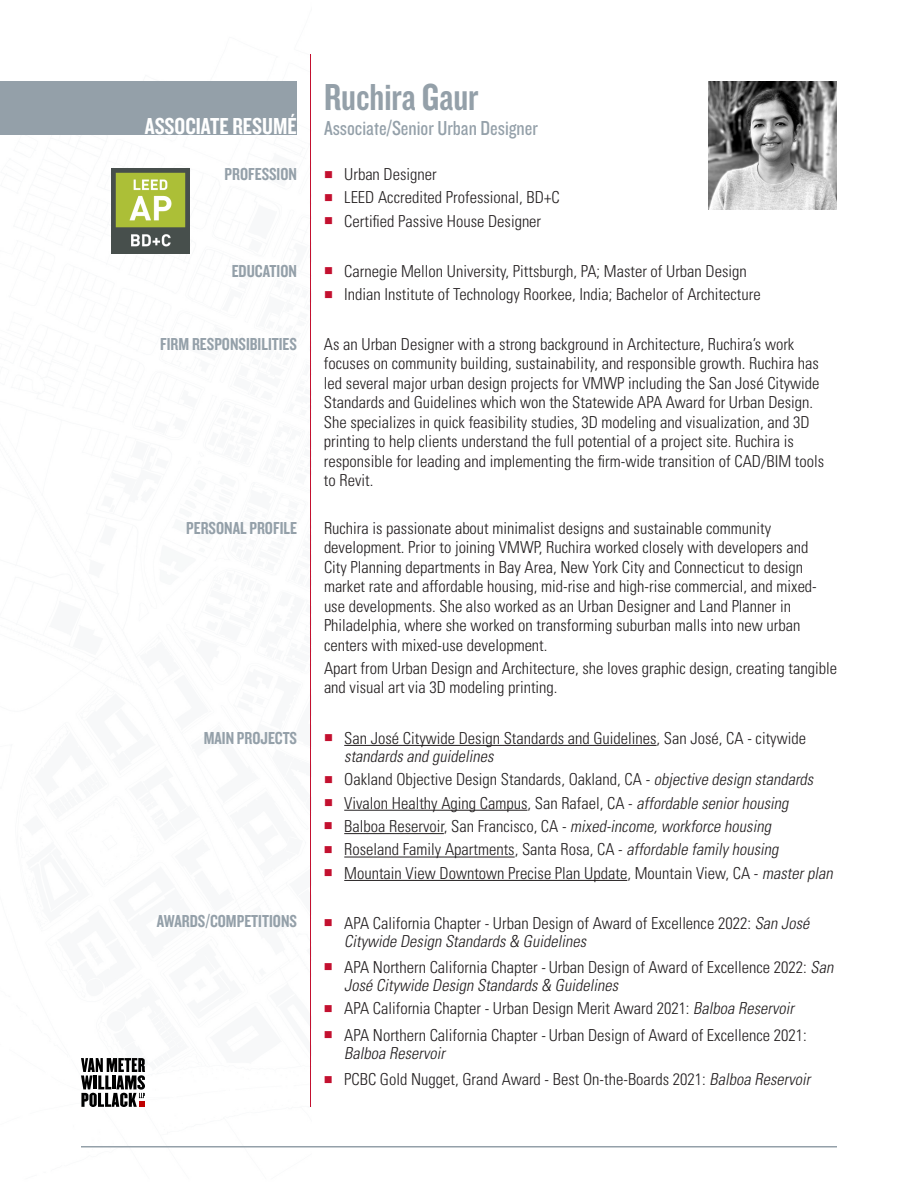
<style>
.page{position:relative;width:918px;height:1188px;background:#fff}
.page>*{position:absolute;margin:0;border:0;box-sizing:border-box;transform-origin:0 0}
.t1{font:39px "Knockout 49 Liteweight";color:#94a0a9}
.t2{font:24px "Knockout 49 Liteweight";color:#fff}
.t3{font:21px "Knockout 29 Junior Ltweight";color:#94a0a9}
.t4{font:18px "Knockout 49 Liteweight";color:#94a0a9}
.t5{font:300 condensed 16.5px/19.5px "Univers LT Std";color:#231f20}
.s1{color:#c3102f}
.s2{font-style:italic}
</style>
<div class="page">
<img style="left:709px;top:81px;width:128px;height:128px">
<hr style="left:81px;top:1146px;width:756px;height:2px;background:#94a0a9">
<hr style="left:310px;top:54px;width:1px;height:1053px;background:#c3102f">
<div style="left:0;top:81px;width:297px;height:54px;background:#94a0a9"></div>
<svg style="left:81px;top:1058px;width:64px;height:49px"></svg>
<hr style="left:344px;top:745px;width:313px;height:1px;background:#231f20">
<hr style="left:344px;top:810px;width:183px;height:1px;background:#231f20">
<hr style="left:344px;top:833px;width:100px;height:1px;background:#231f20">
<hr style="left:344px;top:857px;width:171px;height:1px;background:#231f20">
<hr style="left:344px;top:880px;width:283px;height:1px;background:#231f20">
<img style="left:112px;top:168px;width:78px;height:85px">
<h2 class="t2" style="left:145px;top:111px;width:153px">ASSOCIATE RESUMÉ</h2>
<h1 class="t1" style="left:324px;top:72px;width:156px">Ruchira Gaur</h1>
<p class="t3" style="left:324px;top:114px;width:215px">Associate/Senior Urban Designer</p>
<p class="t4" style="left:225px;top:163px;width:74px">PROFESSION</p>
<p class="t5" style="left:324px;top:165px;width:114px"><span class="s1">■</span> Urban Designer</p>
<p class="t5" style="left:324px;top:188px;width:237px"><span class="s1">■</span> LEED Accredited Professional, BD+C</p>
<p class="t5" style="left:324px;top:211px;width:219px"><span class="s1">■</span> Certified Passive House Designer</p>
<p class="t4" style="left:232px;top:259px;width:67px">EDUCATION</p>
<p class="t5" style="left:324px;top:261px;width:424px"><span class="s1">■</span> Carnegie Mellon University, Pittsburgh, PA; Master of Urban Design</p>
<p class="t5" style="left:324px;top:285px;width:438px"><span class="s1">■</span> Indian Institute of Technology Roorkee, India; Bachelor of Architecture</p>
<p class="t4" style="left:160px;top:332px;width:138px">FIRM RESPONSIBILITIES</p>
<p class="t5" style="left:324px;top:334px;width:502px">As an Urban Designer with a strong background in Architecture, Ruchira’s work focuses on community building, sustainability, and responsible growth. Ruchira has led several major urban design projects for VMWP including the San José Citywide Standards and Guidelines which won the Statewide APA Award for Urban Design.<br>She specializes in quick feasibility studies, 3D modeling and visualization, and 3D printing to help clients understand the full potential of a project site. Ruchira is responsible for leading and implementing the firm-wide transition of CAD/BIM tools to Revit.</p>
<p class="t4" style="left:186px;top:516px;width:112px">PERSONAL PROFILE</p>
<p class="t5" style="left:324px;top:518px;width:494px">Ruchira is passionate about minimalist designs and sustainable community development. Prior to joining VMWP, Ruchira worked closely with developers and City Planning departments in Bay Area, New York City and Connecticut to design market rate and affordable housing, mid-rise and high-rise commercial, and mixed&shy;use developments. She also worked as an Urban Designer and Land Planner in Philadelphia, where she worked on transforming suburban malls into new urban centers with mixed-use development.</p>
<p class="t5" style="left:324px;top:658px;width:515px">Apart from Urban Design and Architecture, she loves graphic design, creating tangible and visual art via 3D modeling printing.</p>
<p class="t4" style="left:204px;top:726px;width:95px">MAIN PROJECTS</p>
<p class="t5" style="left:344px;top:729px;width:463px;line-height:18px;text-indent:-20px"><span class="s1">■</span> San José Citywide Design Standards and Guidelines, San José, CA - citywide <span class="s2">standardsand guidelines</span></p>
<p class="t5" style="left:324px;top:770px;width:494px"><span class="s1">■</span> Oakland Objective Design Standards, Oakland, CA - <span class="s2">objective design standards</span></p>
<p class="t5" style="left:324px;top:793px;width:470px"><span class="s1">■</span> Vivalon Healthy Aging Campus, San Rafael, CA - <span class="s2">affordable seniorhousing</span></p>
<p class="t5" style="left:324px;top:816px;width:452px"><span class="s1">■</span> Balboa Reservoir, San Francisco, CA - <span class="s2">mixed-income,workforce housing</span></p>
<p class="t5" style="left:324px;top:840px;width:460px"><span class="s1">■</span> Roseland Family Apartments, Santa Rosa, CA - <span class="s2">affordable familyhousing</span></p>
<p class="t5" style="left:324px;top:863px;width:514px"><span class="s1">■</span> Mountain View Downtown Precise Plan Update, Mountain View, CA - <span class="s2">masterplan</span></p>
<p class="t4" style="left:157px;top:910px;width:142px">AWARDS/COMPETITIONS</p>
<p class="t5" style="left:344px;top:914px;width:470px;line-height:18px;text-indent:-20px"><span class="s1">■</span> APA California Chapter - Urban Design of Award of Excellence 2022: <span class="s2">San José<br>Citywide Design Standards&amp; Guidelines</span></p>
<p class="t5" style="left:344px;top:958px;width:494px;line-height:18px;text-indent:-20px"><span class="s1">■</span> APA Northern California Chapter - Urban Design of Award of Excellence 2022: <span class="s2">San<br>José Citywide Design Standards&amp; Guidelines</span></p>
<p class="t5" style="left:324px;top:999px;width:475px"><span class="s1">■</span> APA California Chapter - Urban Design Merit Award 2021: <span class="s2">Balboa Reservoir</span></p>
<p class="t5" style="left:344px;top:1026px;width:464px;line-height:18px;text-indent:-20px"><span class="s1">■</span> APA Northern California Chapter - Urban Design of Award of Excellence 2021:<br><span class="s2">Balboa Reservoir</span></p>
<p class="t5" style="left:324px;top:1070px;width:491px"><span class="s1">■</span> PCBC Gold Nugget, Grand Award - Best On-the-Boards 2021: <span class="s2">Balboa Reservoir</span></p>
</div>
